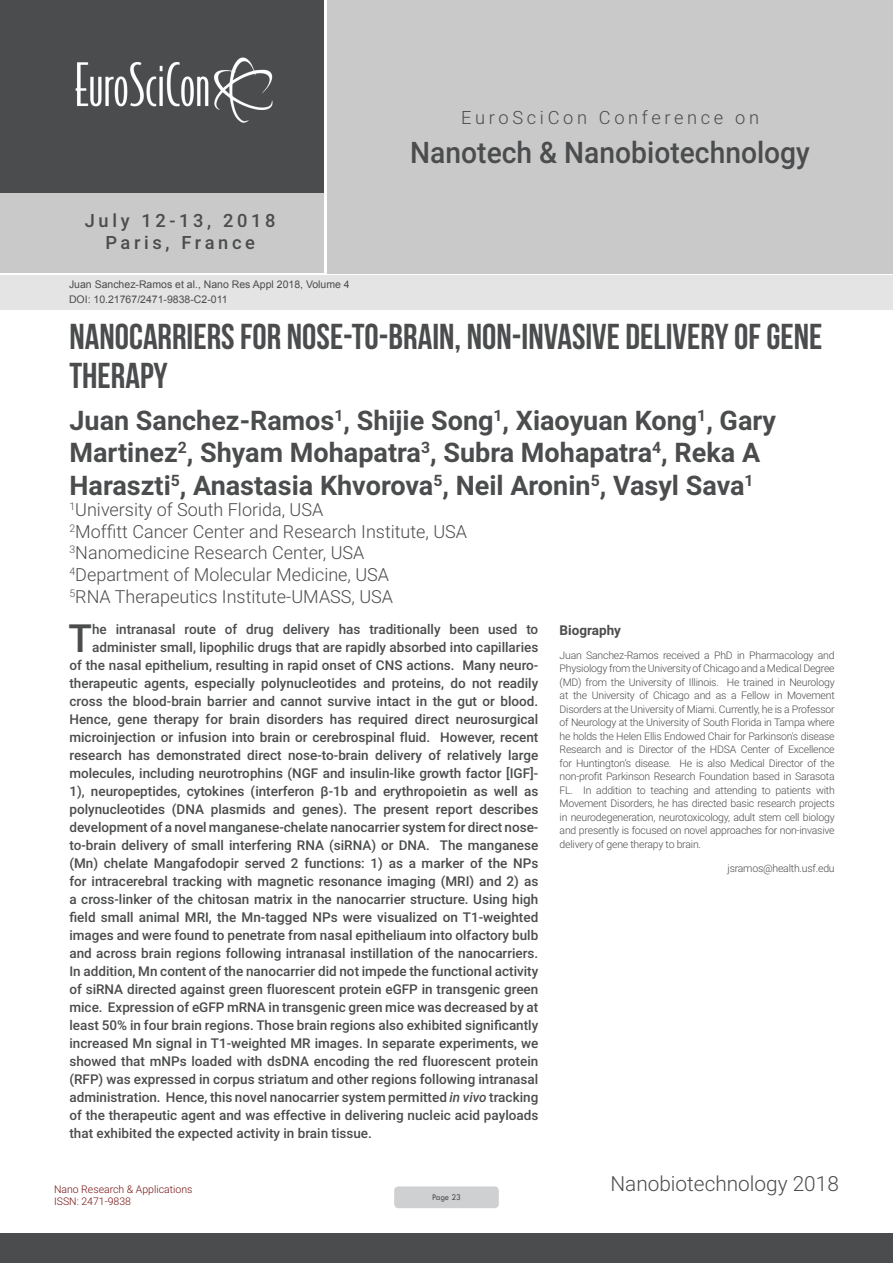
<style>
.page{position:relative;width:893px;height:1263px;background:#fff}
.page>*{position:absolute;margin:0;border:0;box-sizing:border-box;transform-origin:0 0}
.Abstract{font:500 38.85px "Roboto";color:#4b4c4d}
.t1{font:36px/39.6px "Bebas Neue";color:#4b4c4d}
.t2{font:500 29.7px "Roboto";color:#4b4c4d;scale:.95 1}
.t3{font:700 27px/32.4px "Roboto";color:#4b4c4d}
.t4{font:300 20.85px "Roboto";color:#4b4c4d}
.t5{font:500 18.3px/21.9px "Roboto";letter-spacing:.2em;color:#4b4c4d;text-align:center}
.t6{font:300 18.3px "Roboto";letter-spacing:.2em;color:#4b4c4d}
.t7{font:300 18px "Roboto";color:#4b4c4d}
.Abstract-2{font:500 13.5px "Roboto";color:#4b4c4d}
.Abstract-3{font:700 13.5px "Roboto";color:#4b4c4d}
.Biography{font:300 10.5px/13.5px "Roboto";letter-spacing:-.02em;color:#4b4c4d;text-align:justify}
.t8{font:10.5px "Arial";color:#4b4c4d}
.t9{font:300 10.5px/12.6px "Roboto";color:#761011}
.t10{font:9px "Tw Cen";letter-spacing:-.02em;color:#4b4c4d;scale:.95 1}
.s1{font-style:italic}
</style>
<div class="page">
<div style="left:0;top:0;width:323px;height:193px;background:#4b4c4d"></div>
<div style="left:1px;top:193px;width:323px;height:80px;background:#c9c9c9"></div>
<div style="left:327px;top:0;width:566px;height:273px;background:#c9c9c9"></div>
<img style="left:75px;top:57px;width:198px;height:66px">
<div style="left:0;top:1233px;width:893px;height:30px;background:#4b4c4d"></div>
<div style="left:1px;top:275px;width:892px;height:35px;background:#e4e4e4"></div>
<div style="left:394px;top:1186px;width:105px;height:22px;background:#cfd0d2;border-radius:4px"></div>
<h3 class="t5" style="left:85px;top:209px;width:192px">July 12-13, 2018<br>Paris, France</h3>
<p class="t8" style="left:69px;top:278px;width:282px">Juan Sanchez-Ramos et al., Nano Res Appl 2018, Volume 4</p>
<p class="t8" style="left:69px;top:292px;width:160px">DOI: 10.21767/2471-9838-C2-011</p>
<h3 class="t6" style="left:461px;top:105px;width:299px">EuroSciCon Conference on</h3>
<h3 class="t2" style="left:410px;top:132px;width:422px">Nanotech &amp; Nanobiotechnology</h3>
<p class="t1" style="left:69px;top:316px;width:754px">NANOCARRIERS FOR NOSE-TO-BRAIN, NON-INVASIVE DELIVERY OF GENE<br>THERAPY</p>
<p class="t3" style="left:69px;top:403px;width:708px">Juan Sanchez-Ramos<sup>1</sup>, Shijie Song<sup>1</sup>, Xiaoyuan Kong<sup>1</sup>, Gary<br>Martinez<sup>2</sup>, Shyam Mohapatra<sup>3</sup>, Subra Mohapatra<sup>4</sup>, Reka A<br>Haraszti<sup>5</sup>, Anastasia Khvorova<sup>5</sup>, Neil Aronin<sup>5</sup>, Vasyl Sava<sup>1</sup></p>
<p class="t7" style="left:69px;top:497px;width:255px"><sup>1</sup>University of South Florida, USA</p>
<p class="t7" style="left:69px;top:519px;width:399px"><sup>2</sup>Moffitt Cancer Center and Research Institute, USA</p>
<p class="t7" style="left:69px;top:540px;width:297px"><sup>3</sup>Nanomedicine Research Center, USA</p>
<p class="t7" style="left:69px;top:562px;width:321px"><sup>4</sup>Department of Molecular Medicine, USA</p>
<p class="t7" style="left:69px;top:584px;width:325px"><sup>5</sup>RNA Therapeutics Institute-UMASS, USA</p>
<p class="Abstract" style="left:69px;top:611px;width:25px">T</p>
<p class="Abstract-2" style="left:92px;top:620px;width:448px">he intranasal route of drug delivery has traditionally been used to</p>
<p class="Abstract-2" style="left:92px;top:638px;width:448px">administer small, lipophilic drugs that are rapidly absorbed into capillaries</p>
<p class="Abstract-2" style="left:69px;top:656px;width:470px">of the nasal epithelium, resulting in rapid onset of CNS actions. Many neuro-</p>
<p class="Abstract-2" style="left:69px;top:674px;width:470px">therapeutic agents, especially polynucleotides and proteins, do not readily</p>
<p class="Abstract-2" style="left:69px;top:692px;width:470px">cross the blood-brain barrier and cannot survive intact in the gut or blood.</p>
<p class="Abstract-2" style="left:69px;top:710px;width:470px">Hence, gene therapy for brain disorders has required direct neurosurgical</p>
<p class="Abstract-2" style="left:69px;top:728px;width:470px">microinjection or infusion into brain or cerebrospinal fluid. However, recent</p>
<p class="Abstract-2" style="left:69px;top:746px;width:470px">research has demonstrated direct nose-to-brain delivery of relatively large</p>
<p class="Abstract-2" style="left:69px;top:764px;width:470px">molecules, including neurotrophins (NGF and insulin-like growth factor [IGF]-</p>
<p class="Abstract-2" style="left:69px;top:782px;width:470px">1), neuropeptides, cytokines (interferon β-1b and erythropoietin as well as</p>
<p class="Abstract-2" style="left:69px;top:800px;width:470px">polynucleotides (DNA plasmids and genes). The present report describes</p>
<p class="Abstract-2" style="left:69px;top:818px;width:470px">development of a novel manganese-chelate nanocarrier system for direct nose-</p>
<p class="Abstract-2" style="left:69px;top:836px;width:470px">to-brain delivery of small interfering RNA (siRNA) or DNA. The manganese</p>
<p class="Abstract-2" style="left:69px;top:854px;width:470px">(Mn) chelate Mangafodopir served 2 functions: 1) as a marker of the NPs</p>
<p class="Abstract-2" style="left:69px;top:872px;width:470px">for intracerebral tracking with magnetic resonance imaging (MRI) and 2) as</p>
<p class="Abstract-2" style="left:69px;top:890px;width:470px">a cross-linker of the chitosan matrix in the nanocarrier structure. Using high</p>
<p class="Abstract-2" style="left:69px;top:908px;width:470px">field small animal MRI, the Mn-tagged NPs were visualized on T1-weighted</p>
<p class="Abstract-2" style="left:69px;top:926px;width:470px">images and were found to penetrate from nasal epitheliaum into olfactory bulb</p>
<p class="Abstract-2" style="left:69px;top:944px;width:470px">and across brain regions following intranasal instillation of the nanocarriers.</p>
<p class="Abstract-2" style="left:69px;top:962px;width:470px">In addition, Mn content of the nanocarrier did not impede the functional activity</p>
<p class="Abstract-2" style="left:69px;top:980px;width:470px">of siRNA directed against green fluorescent protein eGFP in transgenic green</p>
<p class="Abstract-2" style="left:69px;top:998px;width:470px">mice. Expression of eGFP mRNA in transgenic green mice was decreased by at</p>
<p class="Abstract-2" style="left:69px;top:1016px;width:470px">least 50% in four brain regions. Those brain regions also exhibited significantly</p>
<p class="Abstract-2" style="left:69px;top:1034px;width:470px">increased Mn signal in T1-weighted MR images. In separate experiments, we</p>
<p class="Abstract-2" style="left:69px;top:1052px;width:470px">showed that mNPs loaded with dsDNA encoding the red fluorescent protein</p>
<p class="Abstract-2" style="left:69px;top:1070px;width:470px">(RFP) was expressed in corpus striatum and other regions following intranasal</p>
<p class="Abstract-2" style="left:69px;top:1088px;width:470px">administration. Hence, this novel nanocarrier system permitted <span class="s1">in vivo</span> tracking</p>
<p class="Abstract-2" style="left:69px;top:1106px;width:470px">of the therapeutic agent and was effective in delivering nucleic acid payloads</p>
<p class="Abstract-2" style="left:69px;top:1124px;width:304px">that exhibited the expected activity in brain tissue.</p>
<p class="t9" style="left:54px;top:1182px;width:140px">Nano Research &amp; Applications<br>ISSN: 2471-9838</p>
<p class="t10" style="left:432px;top:1192px;width:32px">Page 23</p>
<p class="Abstract-3" style="left:560px;top:620px;width:63px">Biography</p>
<p class="Biography" style="left:560px;top:648px;width:277px">Juan Sanchez-Ramos received a PhD in Pharmacology and Physiology from the University of Chicago and a Medical Degree (MD) from the University of Illinois. He trained in Neurology at the University of Chicago and as a Fellow in Movement Disorders at the University of Miami. Currently, he is a Professor of Neurology at the University of South Florida in Tampa where he holds the Helen Ellis Endowed Chair for Parkinson's disease Research and is Director of the HDSA Center of Excellence for Huntington’s disease. He is also Medical Director of the non-profit Parkinson Research Foundation based in Sarasota FL. In addition to teaching and attending to patients with Movement Disorders, he has directed basic research projects in neurodegeneration, neurotoxicology, adult stem cell biology and presently is focused on novel approaches for non-invasive delivery of gene therapy to brain.</p>
<p class="Biography" style="left:727px;top:861px;width:109px">jsramos@health.usf.edu</p>
<h3 class="t4" style="left:610px;top:1169px;width:230px">Nanobiotechnology 2018</h3>
</div>
